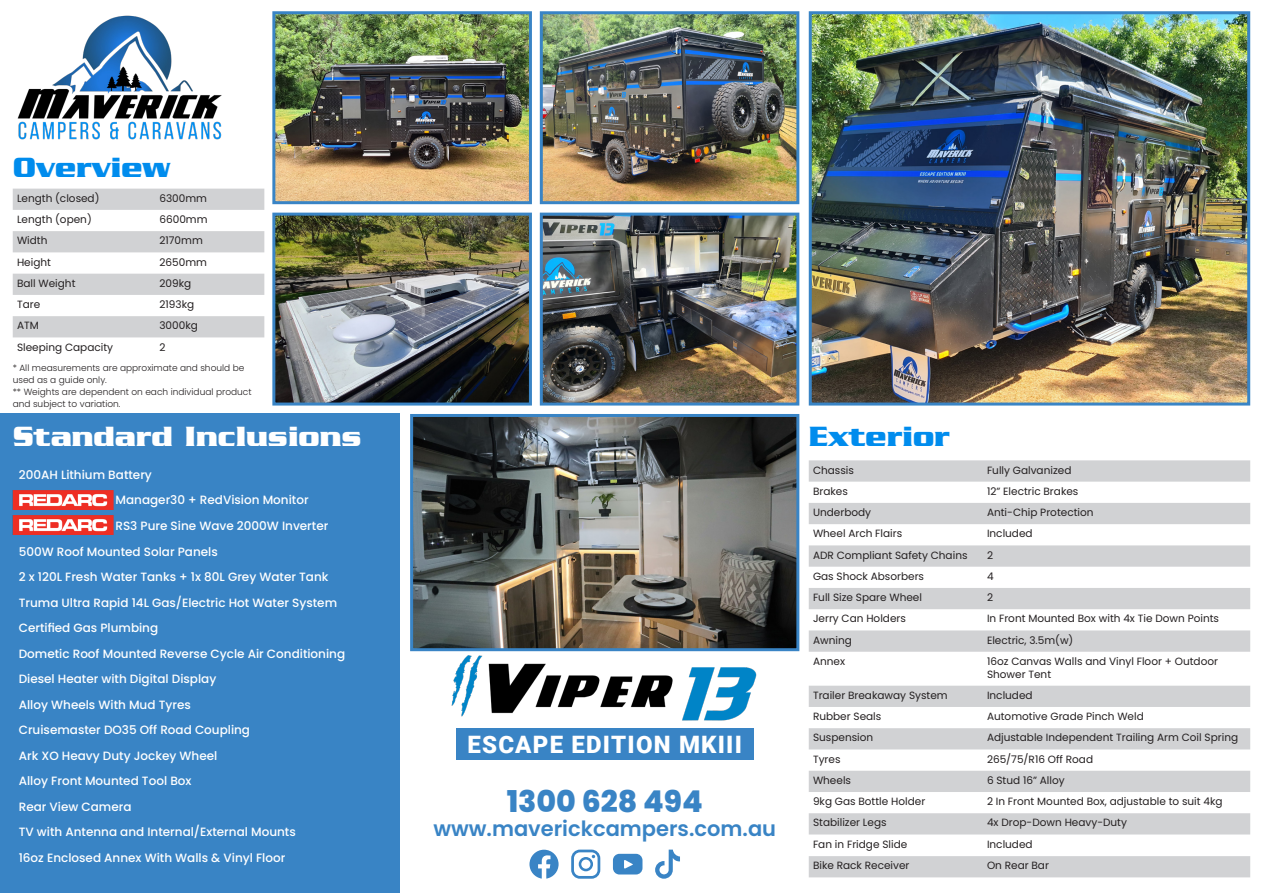
<style>
.page{position:relative;width:1263px;height:893px;background:#fff}
.page>*{position:absolute;margin:0;border:0;box-sizing:border-box;transform-origin:0 0}
.t1{font:30px "Babylon 5";color:#fff}
.t2{font:30px "Babylon 5";color:#008ced}
.t3{font:800 30px "Poppins";color:#3984c5}
.t4{font:900 24px "Roboto";letter-spacing:.05em;color:#fff}
.t5{font:600 21px "Poppins";color:#3984c5}
.t6{font:500 12px "Poppins";color:#fff}
.t7{font:10.5px/12.6px "Poppins";color:#231f20}
.t8{font:300 9px/12px "Poppins";color:#231f20}
</style>
<div class="page">
<img style="left:276px;top:15px;width:252px;height:185px">
<div style="left:272px;top:11px;width:260px;height:193px;border:3px solid #3984c5"></div>
<img style="left:276px;top:217px;width:252px;height:185px">
<div style="left:272px;top:213px;width:260px;height:193px;border:3px solid #3984c5"></div>
<img style="left:544px;top:15px;width:251px;height:185px">
<div style="left:540px;top:11px;width:259px;height:193px;border:3px solid #3984c5"></div>
<img style="left:813px;top:15px;width:433px;height:387px">
<div style="left:809px;top:11px;width:441px;height:395px;border:3px solid #3984c5"></div>
<img style="left:544px;top:217px;width:251px;height:185px">
<div style="left:540px;top:213px;width:259px;height:193px;border:3px solid #3984c5"></div>
<img style="left:414px;top:418px;width:381px;height:229px">
<div style="left:410px;top:414px;width:389px;height:237px;border:3px solid #3984c5"></div>
<div style="left:0;top:413px;width:400px;height:480px;background:#3984c5"></div>
<svg style="left:809px;top:460px;width:441px;height:417px"></svg>
<svg style="left:13px;top:189px;width:251px;height:148px"></svg>
<img style="left:17px;top:15px;width:205px;height:125px">
<img style="left:449px;top:643px;width:312px;height:87px">
<img style="left:13px;top:490px;width:100px;height:20px">
<img style="left:13px;top:516px;width:100px;height:19px">
<svg style="left:529px;top:850px;width:30px;height:29px"></svg>
<svg style="left:571px;top:850px;width:29px;height:29px"></svg>
<svg style="left:613px;top:854px;width:29px;height:20px"></svg>
<svg style="left:655px;top:850px;width:25px;height:29px"></svg>
<div style="left:456px;top:728px;width:297px;height:31px;background:#3984c5"></div>
<h1 class="t2" style="left:13px;top:150px;width:159px">Overview</h1>
<p class="t7" style="left:17px;top:192px;width:84px">Length (closed)</p>
<p class="t7" style="left:159px;top:192px;width:49px">6300mm</p>
<p class="t7" style="left:17px;top:213px;width:76px">Length (open)</p>
<p class="t7" style="left:159px;top:213px;width:50px">6600mm</p>
<p class="t7" style="left:17px;top:234px;width:32px">Width</p>
<p class="t7" style="left:159px;top:234px;width:45px">2170mm</p>
<p class="t7" style="left:17px;top:256px;width:35px">Height</p>
<p class="t7" style="left:159px;top:256px;width:49px">2650mm</p>
<p class="t7" style="left:17px;top:277px;width:60px">Ball Weight</p>
<p class="t7" style="left:159px;top:277px;width:33px">209kg</p>
<p class="t7" style="left:17px;top:298px;width:25px">Tare</p>
<p class="t7" style="left:159px;top:298px;width:36px">2193kg</p>
<p class="t7" style="left:17px;top:319px;width:23px">ATM</p>
<p class="t7" style="left:159px;top:319px;width:40px">3000kg</p>
<p class="t7" style="left:17px;top:341px;width:98px">Sleeping Capacity</p>
<p class="t7" style="left:159px;top:341px;width:8px">2</p>
<p class="t8" style="left:13px;top:362px;width:240px">* All measurements are approximate and should be used as a guide only.<br>** Weights are dependent on each individual product and subject to variation.</p>
<h1 class="t1" style="left:13px;top:419px;width:350px">Standard Inclusions</h1>
<h1 class="t2" style="left:809px;top:419px;width:143px">Exterior</h1>
<p class="t6" style="left:19px;top:468px;width:135px">200AH Lithium Battery</p>
<p class="t6" style="left:115px;top:493px;width:195px">Manager30 + RedVision Monitor</p>
<p class="t6" style="left:115px;top:519px;width:214px">RS3 Pure Sine Wave 2000W Inverter</p>
<p class="t6" style="left:19px;top:544px;width:201px">500W Roof Mounted Solar Panels</p>
<p class="t6" style="left:19px;top:570px;width:311px">2 x 120L Fresh Water Tanks + 1x 80L Grey Water Tank</p>
<p class="t6" style="left:19px;top:595px;width:320px">Truma Ultra Rapid 14L Gas/Electric Hot Water System</p>
<p class="t6" style="left:19px;top:621px;width:141px">Certified Gas Plumbing</p>
<p class="t6" style="left:19px;top:646px;width:328px">Dometic Roof Mounted Reverse Cycle Air Conditioning</p>
<p class="t6" style="left:19px;top:672px;width:199px">Diesel Heater with Digital Display</p>
<p class="t6" style="left:19px;top:697px;width:174px">Alloy Wheels With Mud Tyres</p>
<p class="t6" style="left:19px;top:723px;width:233px">Cruisemaster DO35 Off Road Coupling</p>
<p class="t6" style="left:19px;top:748px;width:200px">Ark XO Heavy Duty Jockey Wheel</p>
<p class="t6" style="left:19px;top:774px;width:174px">Alloy Front Mounted Tool Box</p>
<p class="t6" style="left:19px;top:799px;width:114px">Rear View Camera</p>
<p class="t6" style="left:19px;top:825px;width:279px">TV with Antenna and Internal/External Mounts</p>
<p class="t6" style="left:19px;top:850px;width:268px">16oz Enclosed Annex With Walls &amp; Vinyl Floor</p>
<h2 class="t4" style="left:467px;top:728px;width:276px">ESCAPE EDITION MKIII</h2>
<h1 class="t3" style="left:507px;top:784px;width:198px">1300 628 494</h1>
<h3 class="t5" style="left:433px;top:816px;width:344px">www.maverickcampers.com.au</h3>
<p class="t7" style="left:813px;top:464px;width:42px">Chassis</p>
<p class="t7" style="left:987px;top:464px;width:86px">Fully Galvanized</p>
<p class="t7" style="left:813px;top:485px;width:36px">Brakes</p>
<p class="t7" style="left:987px;top:485px;width:93px">12” Electric Brakes</p>
<p class="t7" style="left:813px;top:506px;width:60px">Underbody</p>
<p class="t7" style="left:987px;top:506px;width:108px">Anti-Chip Protection</p>
<p class="t7" style="left:813px;top:527px;width:91px">Wheel Arch Flairs</p>
<p class="t7" style="left:987px;top:527px;width:47px">Included</p>
<p class="t7" style="left:813px;top:549px;width:156px">ADR Compliant Safety Chains</p>
<p class="t7" style="left:987px;top:549px;width:8px">2</p>
<p class="t7" style="left:813px;top:570px;width:113px">Gas Shock Absorbers</p>
<p class="t7" style="left:987px;top:570px;width:8px">4</p>
<p class="t7" style="left:813px;top:591px;width:110px">Full Size Spare Wheel</p>
<p class="t7" style="left:987px;top:591px;width:8px">2</p>
<p class="t7" style="left:813px;top:612px;width:94px">Jerry Can Holders</p>
<p class="t7" style="left:987px;top:612px;width:234px">In Front Mounted Box with 4x Tie Down Points</p>
<p class="t7" style="left:813px;top:634px;width:40px">Awning</p>
<p class="t7" style="left:987px;top:634px;width:88px">Electric, 3.5m(w)</p>
<p class="t7" style="left:813px;top:655px;width:34px">Annex</p>
<p class="t7" style="left:987px;top:655px;width:232px">16oz Canvas Walls and Vinyl Floor + Outdoor<br>Shower Tent</p>
<p class="t7" style="left:813px;top:689px;width:136px">Trailer Breakaway System</p>
<p class="t7" style="left:987px;top:689px;width:47px">Included</p>
<p class="t7" style="left:813px;top:710px;width:70px">Rubber Seals</p>
<p class="t7" style="left:987px;top:710px;width:158px">Automotive Grade Pinch Weld</p>
<p class="t7" style="left:813px;top:731px;width:62px">Suspension</p>
<p class="t7" style="left:987px;top:731px;width:253px">Adjustable Independent Trailing Arm Coil Spring</p>
<p class="t7" style="left:813px;top:753px;width:29px">Tyres</p>
<p class="t7" style="left:987px;top:753px;width:108px">265/75/R16 Off Road</p>
<p class="t7" style="left:813px;top:774px;width:40px">Wheels</p>
<p class="t7" style="left:987px;top:774px;width:79px">6 Stud 16” Alloy</p>
<p class="t7" style="left:813px;top:795px;width:114px">9kg Gas Bottle Holder</p>
<p class="t7" style="left:987px;top:795px;width:237px">2 In Front Mounted Box, adjustable to suit 4kg</p>
<p class="t7" style="left:813px;top:816px;width:75px">Stabilizer Legs</p>
<p class="t7" style="left:987px;top:816px;width:141px">4x Drop-Down Heavy-Duty</p>
<p class="t7" style="left:813px;top:838px;width:96px">Fan in Fridge Slide</p>
<p class="t7" style="left:987px;top:838px;width:47px">Included</p>
<p class="t7" style="left:813px;top:859px;width:98px">Bike Rack Receiver</p>
<p class="t7" style="left:987px;top:859px;width:63px">On Rear Bar</p>
</div>
